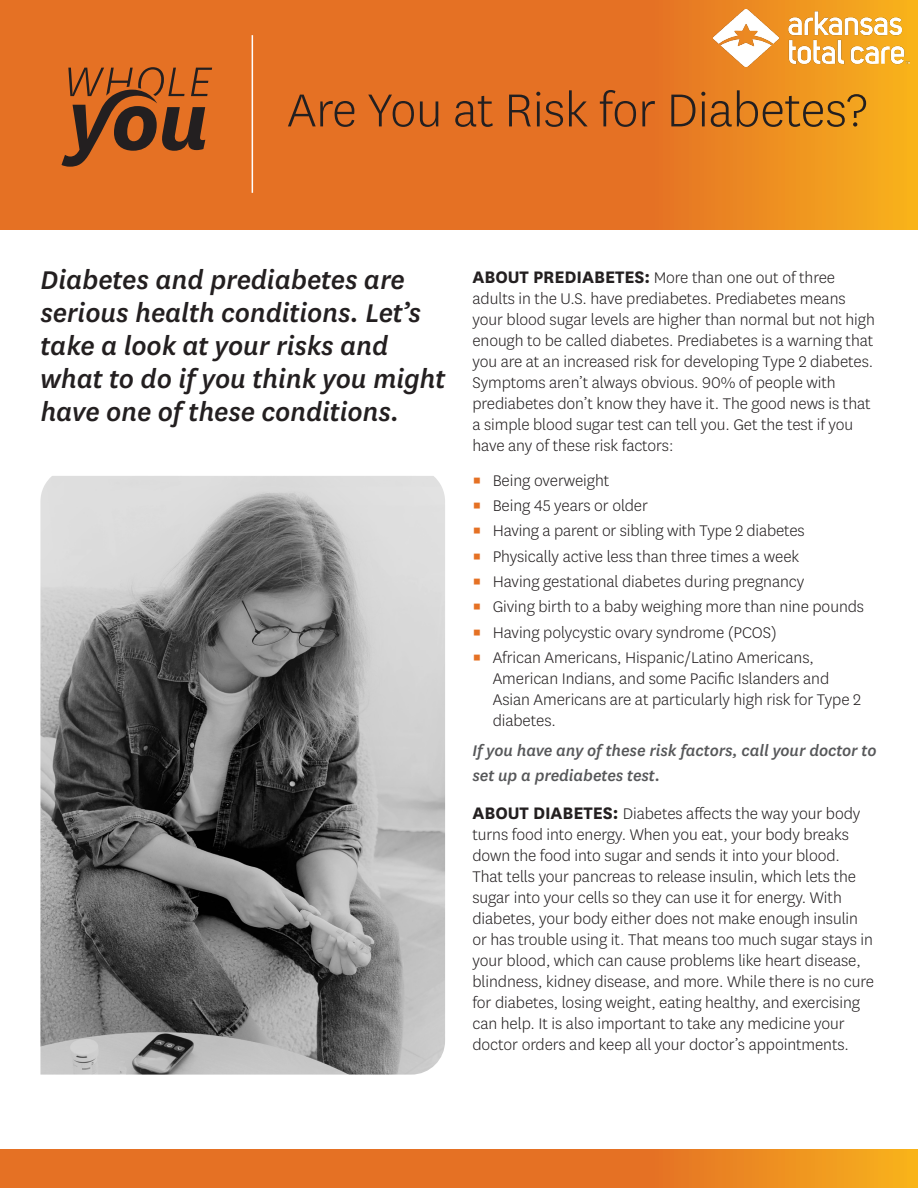
<style>
.page{position:relative;width:918px;height:1188px;background:#fff}
.page>*{position:absolute;margin:0;border:0;box-sizing:border-box;transform-origin:0 0}
.t1{font:300 54px "Centene Sans";letter-spacing:-.005em;color:#231f20}
.t2{font:italic 500 30px/33px "Centene Sans";letter-spacing:-.005em;color:#231f20}
.t3{font:300 18px/21px "Centene Sans";letter-spacing:-.005em;color:#231f20}
.t4{font:italic 500 18px/25.5px "Centene Sans";letter-spacing:-.005em;color:#57585a}
.s1{font-weight:700;font-size:19.5px}
.s2{color:#e57124}
</style>
<div class="page">
<svg style="left:0;top:1149px;width:918px;height:39px;background:#e77a22"></svg>
<svg style="left:0;top:0;width:918px;height:229px;background:#e77923"></svg>
<svg style="left:62px;top:67px;width:150px;height:100px;background:#a65622"></svg>
<hr style="left:252px;top:35px;width:1px;height:158px;background:#fff">
<img style="left:40px;top:476px;width:405px;height:599px">
<img style="left:714px;top:10px;width:195px;height:57px">
<h2 class="t1" style="left:287px;top:76px;width:582px">Are You at Risk for Diabetes?</h2>
<p class="t2" style="left:40px;top:262px;width:406px">Diabetes and prediabetes are serious health conditions. Let’s take a look at your risks and what to do if you think you might have one of these conditions.</p>
<p class="t3" style="left:472px;top:267px;width:404px"><span class="s1">ABOUT PREDIABETES:</span> More than one out of three adults in the U.S. have prediabetes. Prediabetes means your blood sugar levels are higher than normal but not high enough to be called diabetes. Prediabetes is a warning that you are at an increased risk for developing Type 2 diabetes.<br>Symptoms aren’t always obvious. 90% of people with prediabetes don’t know they have it. The good news is that a simple blood sugar test can tell you. Get the test if you have any of these risk factors:</p>
<p class="t3" style="left:472px;top:469px;width:138px"><span class="s2">▪</span> Being overweight</p>
<p class="t3" style="left:472px;top:494px;width:177px"><span class="s2">▪</span> Being 45 years or older</p>
<p class="t3" style="left:472px;top:520px;width:334px"><span class="s2">▪</span> Having a parent or sibling with Type 2 diabetes</p>
<p class="t3" style="left:472px;top:545px;width:328px"><span class="s2">▪</span> Physically active less than three times a week</p>
<p class="t3" style="left:472px;top:570px;width:333px"><span class="s2">▪</span> Having gestational diabetes during pregnancy</p>
<p class="t3" style="left:472px;top:596px;width:393px"><span class="s2">▪</span> Giving birth to a baby weighing more than nine pounds</p>
<p class="t3" style="left:472px;top:621px;width:306px"><span class="s2">▪</span> Having polycystic ovary syndrome (PCOS)</p>
<p class="t3" style="left:493px;top:646px;width:370px;text-indent:-20px"><span class="s2">▪</span> African Americans, Hispanic/Latino Americans, American Indians, and some Pacific Islanders and Asian Americans are at particularly high risk for Type 2 diabetes.</p>
<p class="t4" style="left:472px;top:737px;width:406px">If you have any of these risk factors, call your doctor to set up a prediabetes test.</p>
<p class="t3" style="left:472px;top:802px;width:403px"><span class="s1">ABOUT DIABETES:</span> Diabetes affects the way your body turns food into energy. When you eat, your body breaks down the food into sugar and sends it into your blood.<br>That tells your pancreas to release insulin, which lets the sugar into your cells so they can use it for energy. With diabetes, your body either does not make enough insulin or has trouble using it. That means too much sugar stays in your blood, which can cause problems like heart disease, blindness, kidney disease, and more. While there is no cure for diabetes, losing weight, eating healthy, and exercising can help. It is also important to take any medicine your doctor orders and keep all your doctor’s appointments.</p>
</div>
